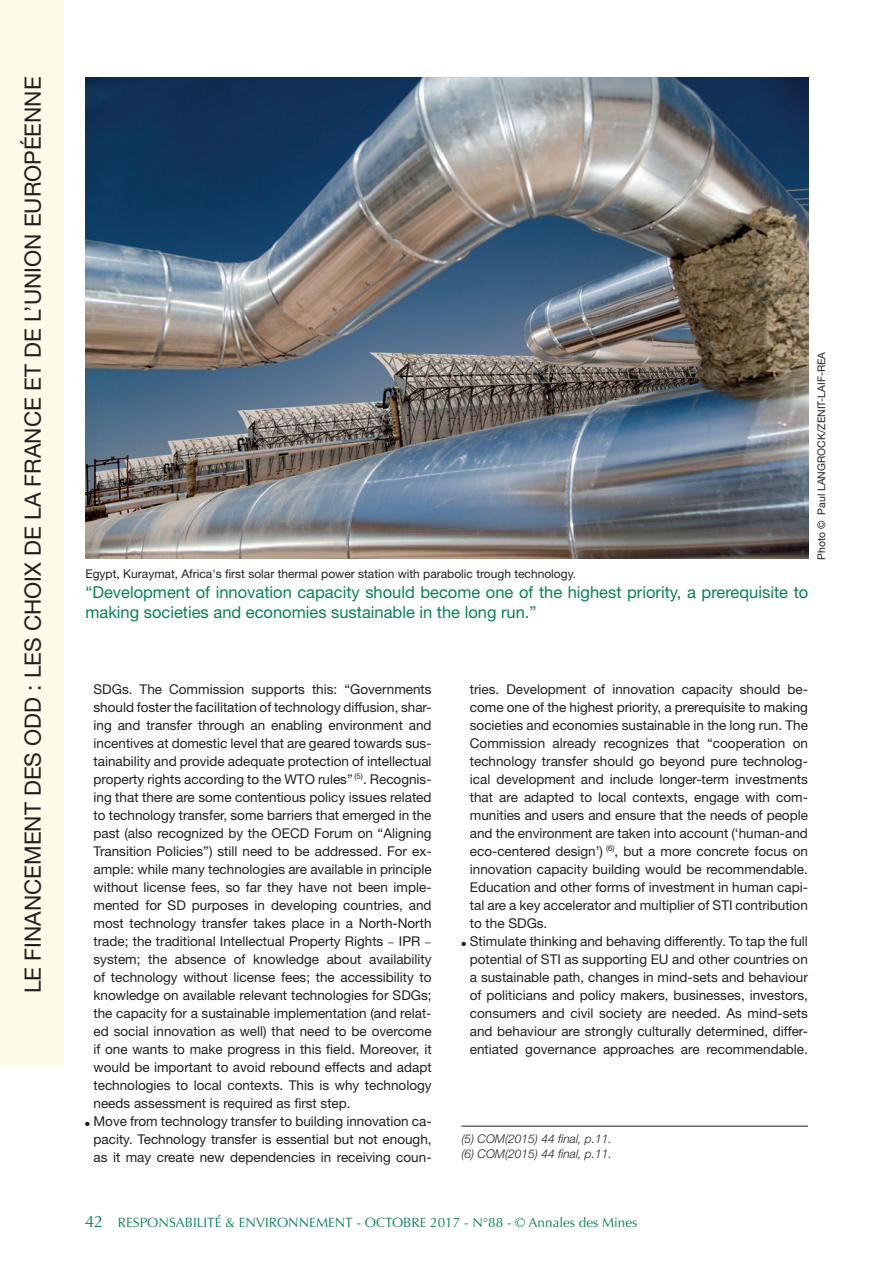
<style>
.page{position:relative;width:893px;height:1263px;background:#fff}
.page>*{position:absolute;margin:0;border:0;box-sizing:border-box;transform-origin:0 0}
.t1{font:22.5px "Helvetica Neue";color:#231f20}
.légende{font:16.5px/19.8px "Helvetica Neue";color:#008457}
.texte_courant{font:13.5px/18px "Helvetica Neue";color:#231f20;text-align:justify}
.t2{font:13.5px "Optima";color:#008457}
.légende-2{font:12px "Helvetica Neue";color:#231f20}
.légende-3{font:italic 300 12px "Helvetica Neue";color:#231f20}
.légende-4{font:10.5px "Helvetica Neue";color:#231f20}
.s1{font-family:"Minion Pro"}
.s2{font-size:16.5px}
</style>
<div class="page">
<img style="left:85px;top:77px;width:723px;height:481px">
<hr style="left:461px;top:1126px;width:347px;height:1px;background:#231f20">
<div style="left:0;top:0;width:64px;height:1067px;background:#fdfce8"></div>
<p class="t1" style="left:19px;top:993px;width:918px;rotate:-90deg">LE FINANCEMENT DES ODD : LES CHOIX DE LA FRANCE ET DE L’UNION EUROPÉENNE</p>
<p class="légende-2" style="left:85px;top:567px;width:492px">Egypt, Kuraymat, Africa's first solar thermal power station with parabolic trough technology.</p>
<p class="légende" style="left:85px;top:582px;width:724px">“Development of innovation capacity should become one of the highest priority, a prerequisite to making societies and economies sustainable in the long run.”</p>
<p class="légende-4" style="left:815px;top:560px;width:210px;rotate:-90deg">Photo © Paul LANGROCK/ZENIT-LAIF-REA</p>
<p class="texte_courant" style="left:94px;top:680px;width:340px">SDGs. The Commission supports this: “Governments should foster the facilitation of technology diffusion, shar&shy;ing and transfer through an enabling environment and incentives at domestic level that are geared towards sus&shy;tainability and provide adequate protection of intellectual property rights according to the WTO rules” <sup>(5)</sup>. Recognis&shy;ing that there are some contentious policy issues related to technology transfer, some barriers that emerged in the past (also recognized by the OECD Forum on “Aligning Transition Policies”) still need to be addressed. For ex&shy;ample: while many technologies are available in principle without license fees, so far they have not been imple&shy;mented for SD purposes in developing countries, and most technology transfer takes place in a North-North trade; the traditional Intellectual Property Rights <span class="s1">–</span> IPR <span class="s1">– </span>system; the absence of knowledge about availability of technology without license fees; the accessibility to knowledge on available relevant technologies for SDGs; the capacity for a sustainable implementation (and relat&shy;ed social innovation as well) that need to be overcome if one wants to make progress in this field. Moreover, it would be important to avoid rebound effects and adapt technologies to local contexts. This is why technology needs assessment is required as first step.</p>
<p class="texte_courant" style="left:94px;top:1112px;width:340px;text-indent:-9px">● Move from technology transfer to building innovation ca&shy;pacity. Technology transfer is essential but not enough, as it may create new dependencies in receiving coun-</p>
<p class="texte_courant" style="left:470px;top:680px;width:340px">tries. Development of innovation capacity should be&shy;come one of the highest priority, a prerequisite to making societies and economies sustainable in the long run. The Commission already recognizes that “cooperation on technology transfer should go beyond pure technolog&shy;ical development and include longer-term investments that are adapted to local contexts, engage with com&shy;munities and users and ensure that the needs of people and the environment are taken into account (‘human-and eco-centered design’) <sup>(6)</sup>, but a more concrete focus on innovation capacity building would be recommendable.<br>Education and other forms of investment in human capi&shy;tal are a key accelerator and multiplier of STI contribution to the SDGs.</p>
<p class="texte_courant" style="left:470px;top:932px;width:340px;text-indent:-9px">● Stimulate thinking and behaving differently. To tap the full potential of STI as supporting EU and other countries on a sustainable path, changes in mind-sets and behaviour of politicians and policy makers, businesses, investors, consumers and civil society are needed. As mind-sets and behaviour are strongly culturally determined, differ&shy;entiated governance approaches are recommendable.</p>
<p class="légende-3" style="left:461px;top:1132px;width:152px">(5) COM(2015) 44 final, p.11.</p>
<p class="légende-3" style="left:461px;top:1146px;width:152px">(6) COM(2015) 44 final, p.11.</p>
<p class="t2" style="left:85px;top:1215px;width:554px"><span class="s2">42</span> RESPONSABILITÉ &amp; ENVIRONNEMENT - OCTOBRE 2017 - N°88 - © Annales des Mines</p>
</div>
